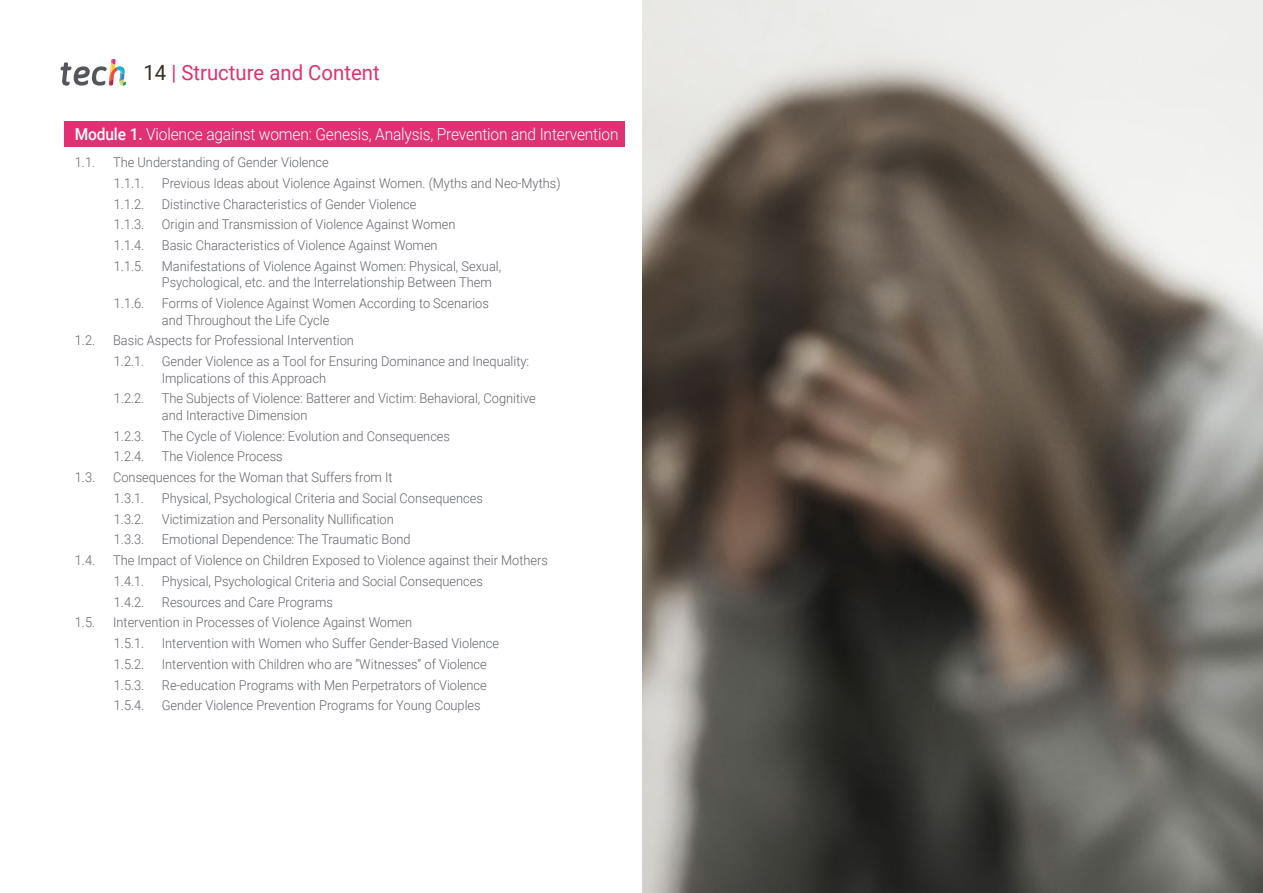
<style>
.page{position:relative;width:1263px;height:893px;background:#fff}
.page>*{position:absolute;margin:0;border:0;box-sizing:border-box;transform-origin:0 0}
.t1{font:21px "Roboto";color:#df3174}
.t2{font:300 16.5px "Roboto";letter-spacing:-.01em;color:#fff;scale:.94 1}
.t3{font:300 13.5px/20.7px "Roboto";color:#61646a;scale:.95 1}
.s1{color:#312e20}
.s2{font-weight:500}
</style>
<div class="page">
<div style="left:64px;top:121px;width:560px;height:25px;background:#df3174"></div>
<svg style="left:61px;top:59px;width:65px;height:27px"></svg>
<img style="left:642px;top:0;width:621px;height:893px">
<h1 class="t1" style="left:144px;top:57px;width:238px"><span class="s1">14</span> | Structure and Content</h1>
<p class="t2" style="left:75px;top:123px;width:580px"><span class="s2">Module 1.</span> Violence against women: Genesis, Analysis, Prevention and Intervention</p>
<p class="t3" style="left:75px;top:151px;width:23px">1.1.</p>
<p class="t3" style="left:113px;top:151px;width:229px">The Understanding of Gender Violence<br>1.1.1.</p>
<p class="t3" style="left:162px;top:172px;width:421px">Previous Ideas about Violence Against Women. (Myths and Neo-Myths)</p>
<p class="t3" style="left:114px;top:193px;width:34px">1.1.2.</p>
<p class="t3" style="left:162px;top:193px;width:269px">Distinctive Characteristics of Gender Violence</p>
<p class="t3" style="left:114px;top:214px;width:34px">1.1.3.</p>
<p class="t3" style="left:162px;top:214px;width:311px">Origin and Transmission of Violence Against Women</p>
<p class="t3" style="left:114px;top:234px;width:34px">1.1.4.</p>
<p class="t3" style="left:162px;top:234px;width:292px">Basic Characteristics of Violence Against Women</p>
<p class="t3" style="left:114px;top:255px;width:34px">1.1.5.</p>
<p class="t3" style="left:162px;top:257px;width:359px;line-height:16.5px">Manifestations of Violence Against Women: Physical, Sexual,<br>Psychological, etc. and the Interrelationship Between Them</p>
<p class="t3" style="left:114px;top:292px;width:34px">1.1.6.</p>
<p class="t3" style="left:162px;top:295px;width:346px;line-height:16.5px">Forms of Violence Against Women According to Scenarios and Throughout the Life Cycle</p>
<p class="t3" style="left:75px;top:330px;width:23px">1.2.</p>
<p class="t3" style="left:113px;top:330px;width:255px">Basic Aspects for Professional Intervention<br>1.2.1.</p>
<p class="t3" style="left:162px;top:353px;width:388px;line-height:16.5px">Gender Violence as a Tool for Ensuring Dominance and Inequality:<br>Implications of this Approach</p>
<p class="t3" style="left:114px;top:388px;width:34px">1.2.2.</p>
<p class="t3" style="left:162px;top:390px;width:395px;line-height:16.5px">The Subjects of Violence: Batterer and Victim: Behavioral, Cognitive and Interactive Dimension</p>
<p class="t3" style="left:114px;top:425px;width:34px">1.2.3.</p>
<p class="t3" style="left:162px;top:425px;width:305px">The Cycle of Violence: Evolution and Consequences</p>
<p class="t3" style="left:114px;top:446px;width:34px">1.2.4.</p>
<p class="t3" style="left:162px;top:446px;width:129px">The Violence Process</p>
<p class="t3" style="left:75px;top:466px;width:23px">1.3.</p>
<p class="t3" style="left:113px;top:466px;width:296px">Consequences for the Woman that Suffers from It<br>1.3.1.</p>
<p class="t3" style="left:162px;top:487px;width:339px">Physical, Psychological Criteria and Social Consequences</p>
<p class="t3" style="left:114px;top:508px;width:34px">1.3.2.</p>
<p class="t3" style="left:162px;top:508px;width:246px">Victimization and Personality Nullification</p>
<p class="t3" style="left:114px;top:529px;width:34px">1.3.3.</p>
<p class="t3" style="left:162px;top:529px;width:263px">Emotional Dependence: The Traumatic Bond</p>
<p class="t3" style="left:75px;top:549px;width:23px">1.4.</p>
<p class="t3" style="left:113px;top:549px;width:459px">The Impact of Violence on Children Exposed to Violence against their Mothers<br>1.4.1.</p>
<p class="t3" style="left:162px;top:570px;width:339px">Physical, Psychological Criteria and Social Consequences</p>
<p class="t3" style="left:114px;top:591px;width:34px">1.4.2.</p>
<p class="t3" style="left:162px;top:591px;width:182px">Resources and Care Programs</p>
<p class="t3" style="left:75px;top:612px;width:23px">1.5.</p>
<p class="t3" style="left:113px;top:612px;width:316px">Intervention in Processes of Violence Against Women<br>1.5.1.</p>
<p class="t3" style="left:162px;top:632px;width:356px">Intervention with Women who Suffer Gender-Based Violence</p>
<p class="t3" style="left:114px;top:653px;width:34px">1.5.2.</p>
<p class="t3" style="left:162px;top:653px;width:344px">Intervention with Children who are “Witnesses” of Violence</p>
<p class="t3" style="left:114px;top:674px;width:34px">1.5.3.</p>
<p class="t3" style="left:162px;top:674px;width:344px">Re-education Programs with Men Perpetrators of Violence</p>
<p class="t3" style="left:114px;top:695px;width:34px">1.5.4.</p>
<p class="t3" style="left:162px;top:695px;width:337px">Gender Violence Prevention Programs for Young Couples</p>
</div>
